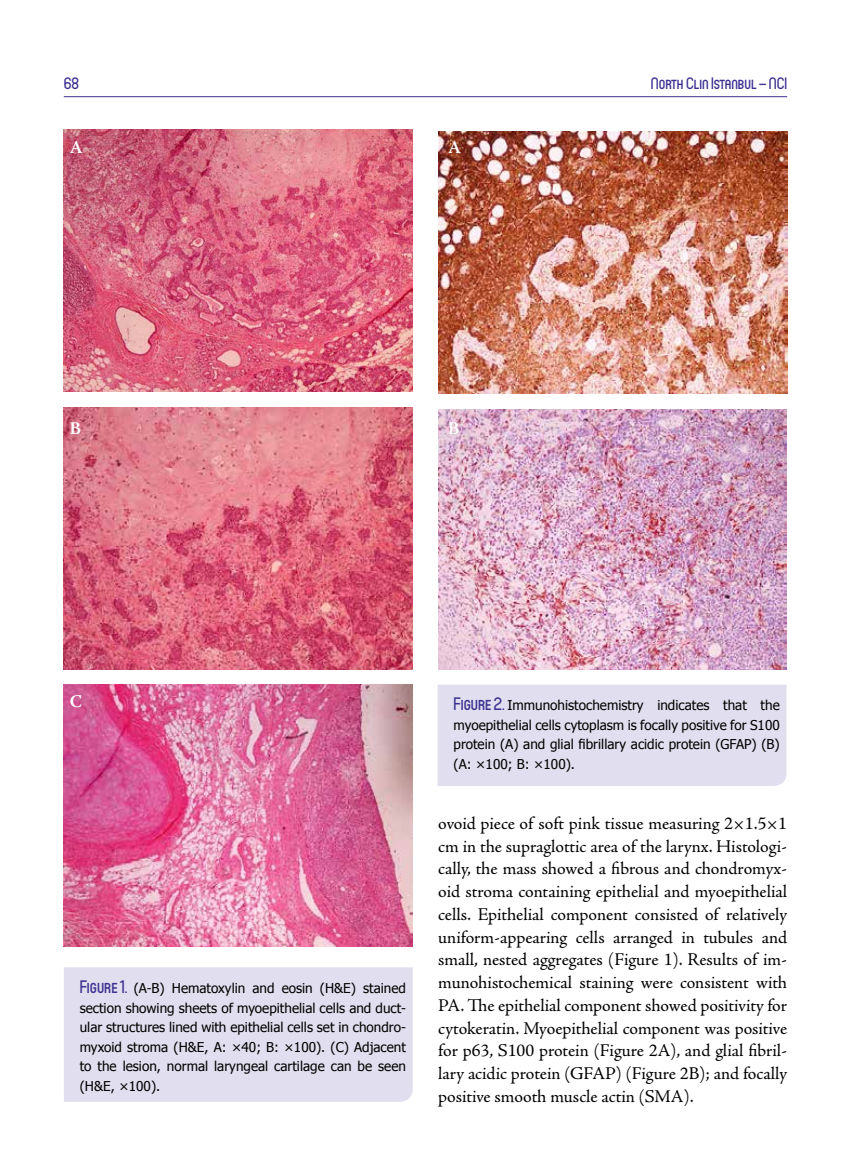
<style>
.page{position:relative;width:851px;height:1170px;background:#fff}
.page>*{position:absolute;margin:0;border:0;box-sizing:border-box;transform-origin:0 0}
.t1{font:18px/22.8px "Adobe Jenson Pro";letter-spacing:-.005em;color:#000;text-align:justify}
.t2{font:700 18px "Adobe Jenson Pro";color:#fff}
.t3{font:500 16.5px "Circula";color:#3c3091}
.t4{font:13.5px/19.5px "Tahoma";color:#000;text-align:justify}
.s1{font-family:"Circula";font-weight:500;font-size:18px;color:#3c3091}
</style>
<div class="page">
<hr style="left:64px;top:96px;width:723px;height:1px;background:#3c3091">
<div style="left:64px;top:967px;width:348px;height:134px;background:#e1dfef"></div>
<div style="left:437px;top:684px;width:349px;height:102px;background:#e1dfef"></div>
<img style="left:64px;top:130px;width:348px;height:261px">
<img style="left:64px;top:408px;width:348px;height:261px">
<img style="left:64px;top:684px;width:348px;height:262px">
<img style="left:438px;top:132px;width:349px;height:261px">
<img style="left:439px;top:409px;width:347px;height:260px">
<p class="t3" style="left:64px;top:73px;width:17px">68</p>
<p class="t3" style="left:650px;top:73px;width:138px">North Clin Istanbul – NCI</p>
<p class="t2" style="left:70px;top:137px;width:15px">A</p>
<p class="t2" style="left:448px;top:137px;width:15px">A</p>
<p class="t2" style="left:70px;top:418px;width:13px">B</p>
<p class="t2" style="left:448px;top:418px;width:13px">B</p>
<p class="t2" style="left:70px;top:691px;width:14px">C</p>
<p class="t4" style="left:80px;top:977px;width:328px"><span class="s1">Figure 1.</span> (A-B) Hematoxylin and eosin (H&amp;E) stained section showing sheets of myoepithelial cells and duct&shy;ular structures lined with epithelial cells set in chondro&shy;myxoid stroma (H&amp;E, A: ×40; B: ×100). (C) Adjacent to the lesion, normal laryngeal cartilage can be seen (H&amp;E, ×100).</p>
<p class="t4" style="left:453px;top:695px;width:328px"><span class="s1">Figure 2.</span> Immunohistochemistry indicates that the myoepithelial cells cytoplasm is focally positive for S100 protein (A) and glial fibrillary acidic protein (GFAP) (B) (A: ×100; B: ×100).</p>
<p class="t1" style="left:438px;top:812px;width:350px">ovoid piece of soft pink tissue measuring 2×1.5×1 cm in the supraglottic area of the larynx. Histologi&shy;cally, the mass showed a fibrous and chondromyx&shy;oid stroma containing epithelial and myoepithelial cells. Epithelial component consisted of relatively uniform-appearing cells arranged in tubules and small, nested aggregates (Figure 1). Results of im&shy;munohistochemical staining were consistent with PA. The epithelial component showed positivity for cytokeratin. Myoepithelial component was positive for p63, S100 protein (Figure 2A), and glial fibril&shy;lary acidic protein (GFAP) (Figure 2B); and focally positive smooth muscle actin (SMA).</p>
</div>
